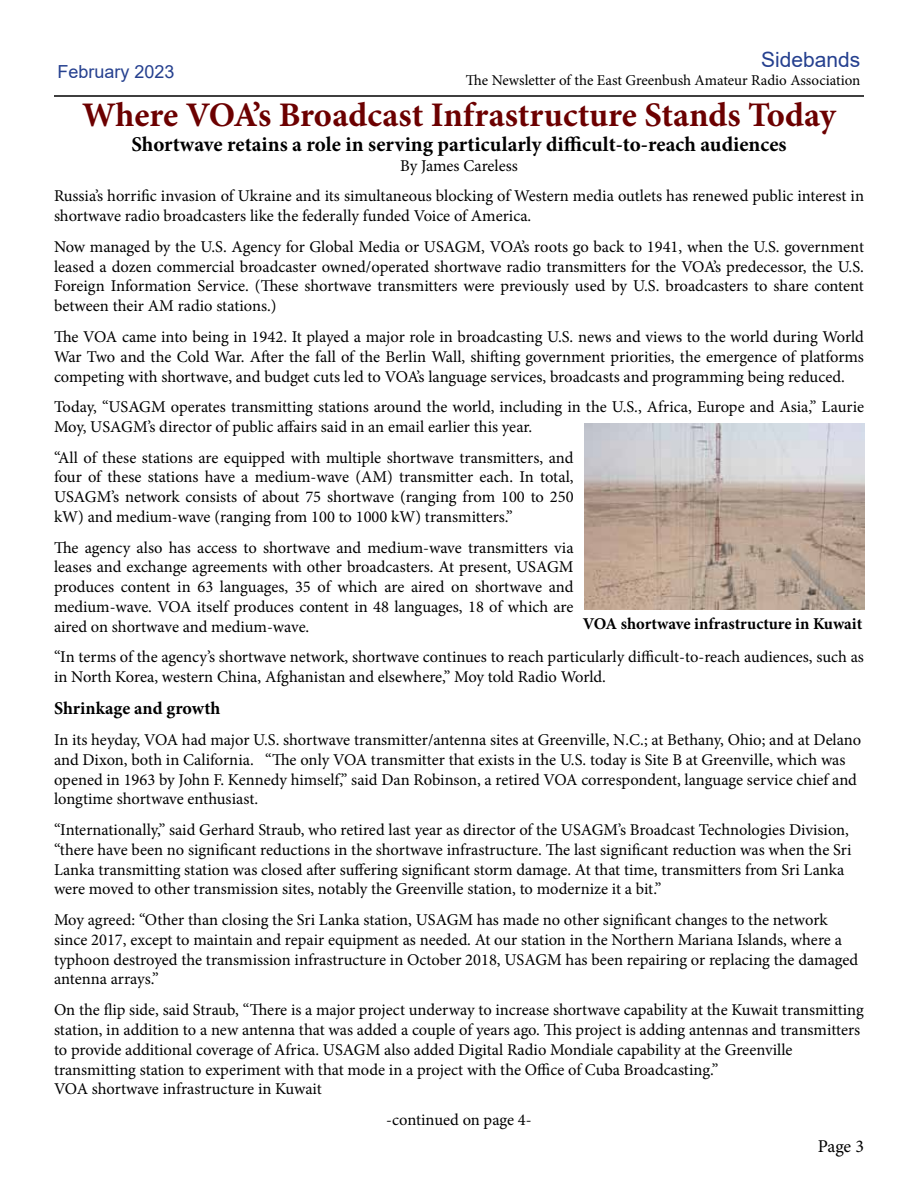
<style>
.page{position:relative;width:918px;height:1188px;background:#fff}
.page>*{position:absolute;margin:0;border:0;box-sizing:border-box;transform-origin:0 0}
.t1{font:700 34.5px "Minion Pro";color:#6c0000}
.t2{font:700 21px "Minion Pro";color:#000}
.t3{font:21px "Arial";color:#25408f}
.t4{font:700 18px "Minion Pro";color:#000}
.t5{font:18px "Arial";color:#25408f}
.t6{font:18px "Minion Pro";color:#000}
.t7{font:16.5px/19.8px "Minion Pro";color:#000}
.t8{font:700 16.5px "Minion Pro";color:#000}
.t9{font:15px "Minion Pro";letter-spacing:-.005em;color:#000}
</style>
<div class="page">
<hr style="left:54px;top:95px;width:810px;height:2px;background:#000">
<img style="left:584px;top:423px;width:280px;height:187px">
<p class="t5" style="left:58px;top:59px;width:119px">February 2023</p>
<p class="t3" style="left:761px;top:45px;width:101px">Sidebands</p>
<p class="t9" style="left:466px;top:70px;width:396px">The Newsletter of the East Greenbush Amateur Radio Association</p>
<h1 class="t1" style="left:82px;top:91px;width:755px">Where VOA’s Broadcast Infrastructure Stands Today</h1>
<p class="t2" style="left:131px;top:130px;width:657px">Shortwave retains a role in serving particularly difficult-to-reach audiences</p>
<p class="t7" style="left:54px;top:150px;width:812px;line-height:30.6px;text-align:center">By James Careless<br>Russia’s horrific invasion of Ukraine and its simultaneous blocking of Western media outlets has renewed public interest in</p>
<p class="t7" style="left:54px;top:201px;width:812px;line-height:30.6px">shortwave radio broadcasters like the federally funded Voice of America.<br>Now managed by the U.S. Agency for Global Media or USAGM, VOA’s roots go back to 1941, when the U.S. government</p>
<p class="t7" style="left:54px;top:257px;width:811px;text-align:justify">leased a dozen commercial broadcaster owned/operated shortwave radio transmitters for the VOA’s predecessor, the U.S.<br>Foreign Information Service. (These shortwave transmitters were previously used by U.S. broadcasters to share content between their AM radio stations.)</p>
<p class="t7" style="left:54px;top:327px;width:812px;text-align:justify">The VOA came into being in 1942. It played a major role in broadcasting U.S. news and views to the world during World War Two and the Cold War. After the fall of the Berlin Wall, shifting government priorities, the emergence of platforms competing with shortwave, and budget cuts led to VOA’s language services, broadcasts and programming being reduced.</p>
<p class="t7" style="left:54px;top:397px;width:812px">Today, “USAGM operates transmitting stations around the world, including in the U.S., Africa, Europe and Asia,” Laurie<br>Moy, USAGM’s director of public affairs said in an email earlier this year.</p>
<p class="t7" style="left:54px;top:447px;width:521px;text-align:justify">“All of these stations are equipped with multiple shortwave transmitters, and four of these stations have a medium-wave (AM) transmitter each. In total, USAGM’s network consists of about 75 shortwave (ranging from 100 to 250 kW) and medium-wave (ranging from 100 to 1000 kW) transmitters.”</p>
<p class="t7" style="left:54px;top:537px;width:521px;text-align:justify">The agency also has access to shortwave and medium-wave transmitters via leases and exchange agreements with other broadcasters. At present, USAGM produces content in 63 languages, 35 of which are aired on shortwave and medium-wave. VOA itself produces content in 48 languages, 18 of which are aired on shortwave and medium-wave.</p>
<p class="t7" style="left:54px;top:647px;width:812px">“In terms of the agency’s shortwave network, shortwave continues to reach particularly difficult-to-reach audiences, such as in North Korea, western China, Afghanistan and elsewhere,” Moy told Radio World.</p>
<p class="t4" style="left:54px;top:696px;width:168px">Shrinkage and growth</p>
<p class="t7" style="left:54px;top:730px;width:809px">In its heyday, VOA had major U.S. shortwave transmitter/antenna sites at Greenville, N.C.; at Bethany, Ohio; and at Delano and Dixon, both in California. “The only VOA transmitter that exists in the U.S. today is Site B at Greenville, which was opened in 1963 by John F. Kennedy himself,” said Dan Robinson, a retired VOA correspondent, language service chief and longtime shortwave enthusiast.</p>
<p class="t7" style="left:54px;top:820px;width:799px">“Internationally,” said Gerhard Straub, who retired last year as director of the USAGM’s Broadcast Technologies Division, “there have been no significant reductions in the shortwave infrastructure. The last significant reduction was when the Sri Lanka transmitting station was closed after suffering significant storm damage. At that time, transmitters from Sri Lanka were moved to other transmission sites, notably the Greenville station, to modernize it a bit.”</p>
<p class="t7" style="left:54px;top:910px;width:806px">Moy agreed: “Other than closing the Sri Lanka station, USAGM has made no other significant changes to the network since 2017, except to maintain and repair equipment as needed. At our station in the Northern Mariana Islands, where a typhoon destroyed the transmission infrastructure in October 2018, USAGM has been repairing or replacing the damaged antenna arrays.”</p>
<p class="t7" style="left:54px;top:1000px;width:811px">On the flip side, said Straub, “There is a major project underway to increase shortwave capability at the Kuwait transmitting station, in addition to a new antenna that was added a couple of years ago. This project is adding antennas and transmitters to provide additional coverage of Africa. USAGM also added Digital Radio Mondiale capability at the Greenville transmitting station to experiment with that mode in a project with the Office of Cuba Broadcasting.”<br>VOA shortwave infrastructure in Kuwait</p>
<p class="t7" style="left:386px;top:1110px;width:147px">-continued on page 4-</p>
<p class="t8" style="left:583px;top:612px;width:281px">VOA shortwave infrastructure in Kuwait</p>
<p class="t6" style="left:818px;top:1134px;width:48px">Page 3</p>
</div>
